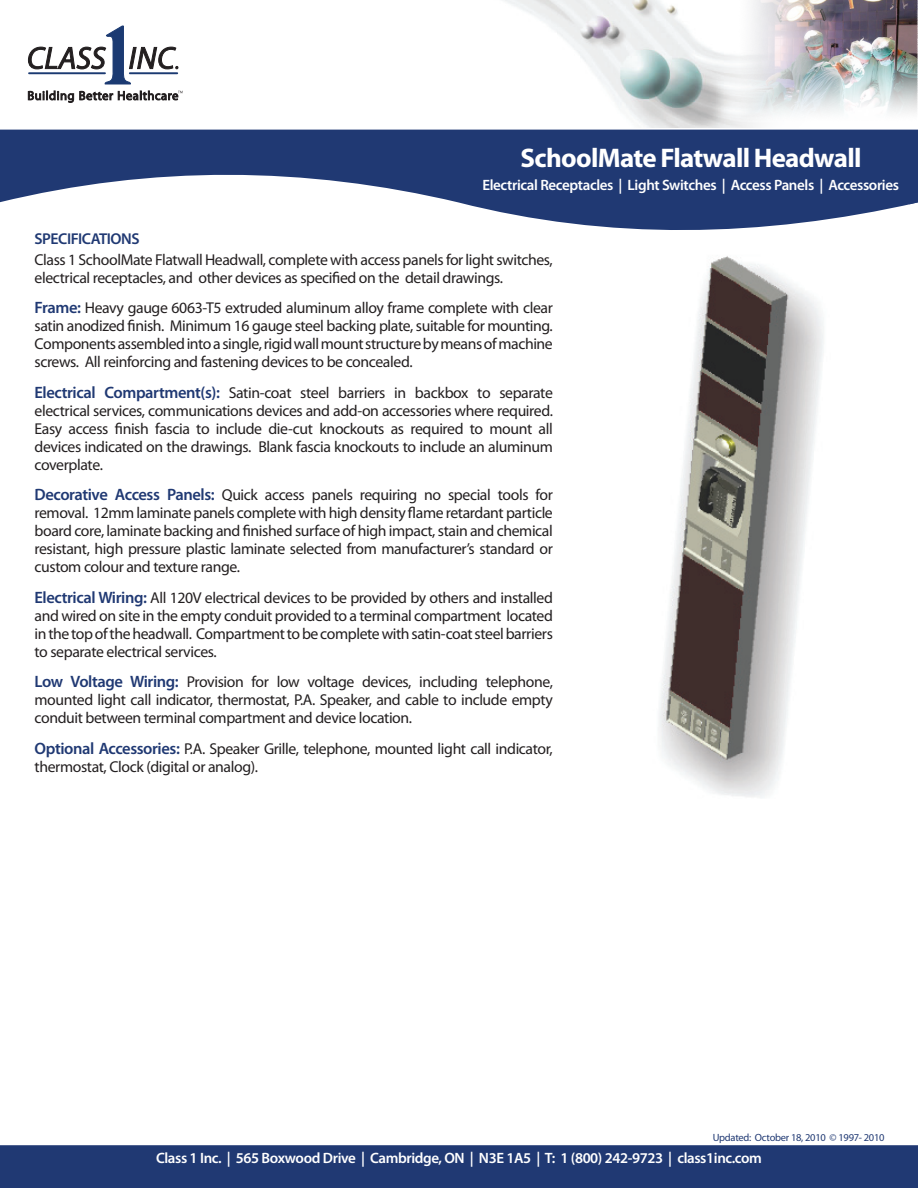
<style>
.page{position:relative;width:918px;height:1188px;background:#fff}
.page>*{position:absolute;margin:0;border:0;box-sizing:border-box;transform-origin:0 0}
.t1{font:700 27px "Myriad Pro";letter-spacing:-.025em;color:#fff}
.t2{font:15.75px/18px "Myriad Pro";letter-spacing:-.025em;color:#231f20;text-align:justify}
.t3{font:600 15.75px "Myriad Pro";letter-spacing:-.03em;color:#203973}
.t4{font:600 15px "Myriad Pro";letter-spacing:-.025em;color:#fff}
.t5{font:10.5px "Myriad Pro";letter-spacing:-.025em;color:#203973}
.s1{font-weight:600;font-size:16.5px;color:#203973}
</style>
<div class="page">
<svg style="left:0;top:130px;width:918px;height:100px;fill:#203973"></svg>
<svg style="left:0;top:25px;width:918px;height:105px"></svg>
<svg style="left:28px;top:26px;width:150px;height:58px"></svg>
<hr style="left:29px;top:72px;width:76px;height:2px;background:#1b3a72">
<hr style="left:130px;top:72px;width:47px;height:2px;background:#1b3a72">
<svg style="left:28px;top:91px;width:155px;height:12px"></svg>
<div style="left:0;top:1145px;width:918px;height:43px;background:#203973"></div>
<img style="left:488px;top:0;width:241px;height:128px">
<img style="left:729px;top:0;width:189px;height:129px">
<img style="left:659px;top:256px;width:165px;height:542px">
<h1 class="t1" style="left:521px;top:140px;width:343px">SchoolMate Flatwall Headwall</h1>
<p class="t4" style="left:482px;top:176px;width:418px">Electrical Receptacles | Light Switches | Access Panels | Accessories</p>
<p class="t3" style="left:35px;top:229px;width:106px">SPECIFICATIONS</p>
<p class="t2" style="left:35px;top:250px;width:520px">Class 1 SchoolMate Flatwall Headwall, complete with access panels for light switches, electrical receptacles, and other devices as specified on the detail drawings.</p>
<p class="t2" style="left:35px;top:299px;width:520px"><span class="s1">Frame:</span> Heavy gauge 6063-T5 extruded aluminum alloy frame complete with clear satin anodized finish. Minimum 16 gauge steel backing plate, suitable for mounting.<br>Components assembled into a single, rigid wall mount structure by means of machine screws. All reinforcing and fastening devices to be concealed.</p>
<p class="t2" style="left:35px;top:383px;width:520px"><span class="s1">Electrical Compartment(s):</span> Satin-coat steel barriers in backbox to separate electrical services, communications devices and add-on accessories where required.<br>Easy access finish fascia to include die-cut knockouts as required to mount all devices indicated on the drawings. Blank fascia knockouts to include an aluminum coverplate.</p>
<p class="t2" style="left:35px;top:486px;width:520px"><span class="s1">Decorative Access Panels:</span> Quick access panels requiring no special tools for removal. 12mm laminate panels complete with high density flame retardant particle board core, laminate backing and finished surface of high impact, stain and chemical resistant, high pressure plastic laminate selected from manufacturer’s standard or custom colour and texture range.</p>
<p class="t2" style="left:35px;top:588px;width:520px"><span class="s1">Electrical Wiring:</span> All 120V electrical devices to be provided by others and installed and wired on site in the empty conduit provided to a terminal compartment located in the top of the headwall. Compartment to be complete with satin-coat steel barriers to separate electrical services.</p>
<p class="t2" style="left:35px;top:673px;width:520px"><span class="s1">Low Voltage Wiring:</span> Provision for low voltage devices, including telephone, mounted light call indicator, thermostat, P.A. Speaker, and cable to include empty conduit between terminal compartment and device location.</p>
<p class="t2" style="left:35px;top:739px;width:520px"><span class="s1">Optional Accessories:</span> P.A. Speaker Grille, telephone, mounted light call indicator, thermostat, Clock (digital or analog).</p>
<p class="t5" style="left:713px;top:1131px;width:173px">Updated: October 18, 2010 © 1997- 2010</p>
<p class="t4" style="left:156px;top:1149px;width:607px">Class 1 Inc. | 565 Boxwood Drive | Cambridge, ON | N3E 1A5 | T: 1 (800) 242-9723 | class1inc.com</p>
</div>
